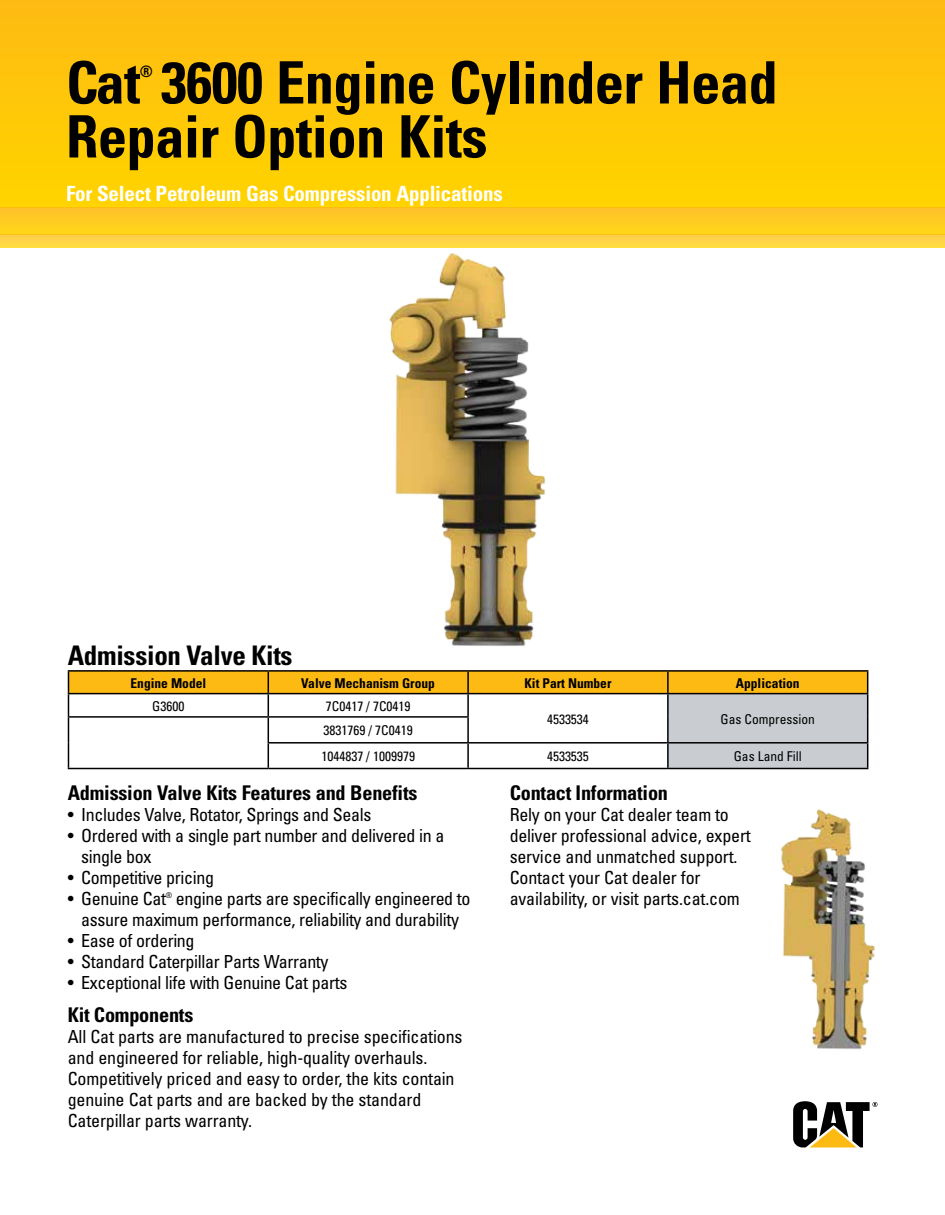
<style>
.page{position:relative;width:945px;height:1215px;background:#fff}
.page>*{position:absolute;margin:0;border:0;box-sizing:border-box;transform-origin:0 0}
.t1{font:700 condensed 58.5px "Univers";letter-spacing:-.01em;color:#000}
.t2{font:700 condensed 27px "Univers";letter-spacing:-.01em;color:#000}
.t3{font:700 condensed 21px "Univers";letter-spacing:-.01em;color:#fff}
.t4{font:700 condensed 20.25px "Univers";letter-spacing:-.01em;color:#000}
.t5{font:condensed 18px/21px "Univers";letter-spacing:-.015em;color:#000}
.t6{font:700 condensed 15.75px "Univers";color:#000}
.t7{font:condensed 13.5px/25.8px "Univers";color:#000}
.t8{font:700 condensed 13.5px "Univers";color:#000}
.t9{font:condensed 7.8px "Univers";color:#000}
</style>
<div class="page">
<div style="left:0;top:0;width:945px;height:208px;background:#ffc709"></div>
<div style="left:0;top:208px;width:945px;height:26px;background:#ffcb22"></div>
<div style="left:0;top:234px;width:945px;height:14px;background:#ffd446"></div>
<svg style="left:793px;top:1101px;width:84px;height:46px"></svg>
<hr style="left:68px;top:670px;width:200px;height:2px;background:#000">
<hr style="left:268px;top:670px;width:200px;height:2px;background:#000">
<hr style="left:468px;top:670px;width:200px;height:2px;background:#000">
<hr style="left:668px;top:670px;width:200px;height:2px;background:#000">
<svg style="left:68px;top:671px;width:800px;height:97px"></svg>
<hr style="left:68px;top:768px;width:200px;height:1px;background:#000">
<hr style="left:268px;top:768px;width:200px;height:1px;background:#000">
<hr style="left:468px;top:768px;width:200px;height:1px;background:#000">
<hr style="left:668px;top:768px;width:200px;height:1px;background:#000">
<hr style="left:68px;top:716px;width:200px;height:2px;background:#000">
<hr style="left:268px;top:716px;width:201px;height:2px;background:#000">
<img style="left:389px;top:253px;width:157px;height:393px">
<img style="left:780px;top:809px;width:95px;height:241px">
<h1 class="t1" style="left:66px;top:47px;width:713px">Cat 3600 Engine Cylinder Head</h1>
<p class="t6" style="left:140px;top:61px;width:15px">®</p>
<h1 class="t1" style="left:66px;top:101px;width:423px">Repair Option Kits</h1>
<p class="t3" style="left:66px;top:181px;width:438px">For Select Petroleum Gas Compression Applications</p>
<h2 class="t2" style="left:68px;top:639px;width:226px">Admission Valve Kits</h2>
<p class="t8" style="left:131px;top:675px;width:77px">Engine Model</p>
<p class="t8" style="left:301px;top:675px;width:135px">Valve Mechanism Group</p>
<p class="t8" style="left:524px;top:675px;width:89px">Kit Part Number</p>
<p class="t8" style="left:736px;top:675px;width:65px">Application</p>
<p class="t7" style="left:152px;top:693px;width:34px">G3600</p>
<p class="t7" style="left:326px;top:693px;width:86px">7C0417 / 7C0419</p>
<p class="t7" style="left:547px;top:706px;width:43px">4533534</p>
<p class="t7" style="left:721px;top:706px;width:96px">Gas Compression</p>
<p class="t7" style="left:321px;top:717px;width:95px">3831769 / 7C0419<br>1044837 / 1009979</p>
<p class="t7" style="left:547px;top:743px;width:43px">4533535</p>
<p class="t7" style="left:734px;top:743px;width:70px">Gas Land Fill</p>
<p class="t4" style="left:68px;top:780px;width:351px">Admission Valve Kits Features and Benefits</p>
<p class="t5" style="left:68px;top:804px;width:305px">• Includes Valve, Rotator, Springs and Seals</p>
<p class="t5" style="left:81px;top:825px;width:365px;text-indent:-14px">• Ordered with a single part number and delivered in a single box</p>
<p class="t5" style="left:68px;top:867px;width:148px">• Competitive pricing</p>
<p class="t5" style="left:68px;top:888px;width:100px">• Genuine Cat</p>
<p class="t9" style="left:166px;top:890px;width:8px">®</p>
<p class="t5" style="left:81px;top:888px;width:391px;text-indent:95px">engine parts are specifically engineered to assure maximum performance, reliability and durability</p>
<p class="t5" style="left:68px;top:930px;width:128px">• Ease of ordering</p>
<p class="t5" style="left:68px;top:951px;width:262px">• Standard Caterpillar Parts Warranty</p>
<p class="t5" style="left:68px;top:972px;width:281px">• Exceptional life with Genuine Cat parts</p>
<p class="t4" style="left:68px;top:1003px;width:127px">Kit Components</p>
<p class="t5" style="left:68px;top:1026px;width:396px">All Cat parts are manufactured to precise specifications and engineered for reliable, high-quality overhauls.<br>Competitively priced and easy to order, the kits contain genuine Cat parts and are backed by the standard Caterpillar parts warranty.</p>
<p class="t4" style="left:510px;top:780px;width:160px">Contact Information</p>
<p class="t5" style="left:510px;top:804px;width:243px">Rely on your Cat dealer team to deliver professional advice, expert service and unmatched support.<br>Contact your Cat dealer for availability, or visit parts.cat.com</p>
</div>
